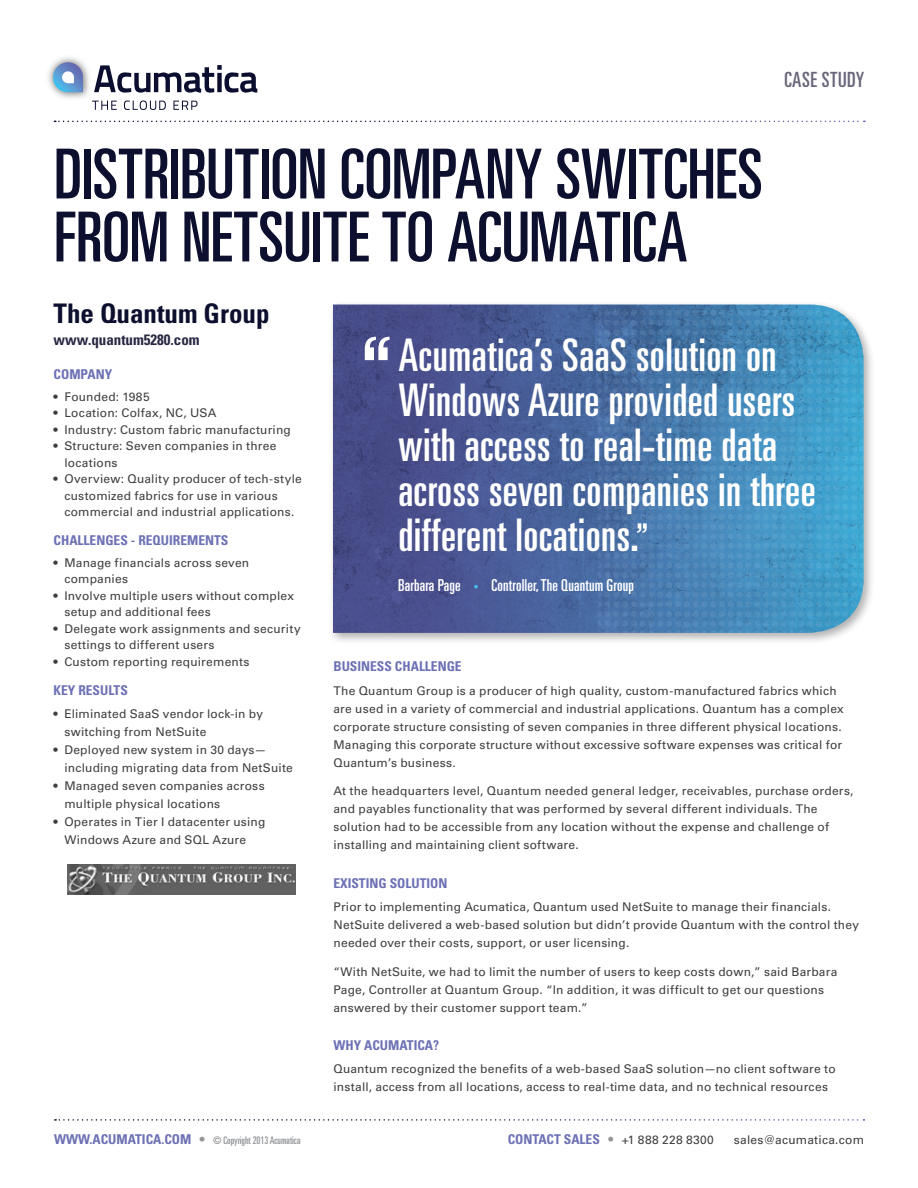
<style>
.page{position:relative;width:918px;height:1188px;background:#fff}
.page>*{position:absolute;margin:0;border:0;box-sizing:border-box;transform-origin:0 0}
.t1{font:ultra-condensed 69px/63px "Univers LT Std";color:#0d0f2f}
.t2{font:ultra-condensed 45px/45px "Univers LT Std";letter-spacing:.01em;color:#fff}
.Company_Name{font:700 condensed 27px "Univers LT Std";color:#0d0f2f}
.t3{font:ultra-condensed 21px "Univers LT Std";letter-spacing:.025em;color:#69657a}
.Quote_Name_Title{font:ultra-condensed 16.5px "Univers LT Std";letter-spacing:.01em;color:#fff}
.Company_URL{font:700 condensed 15px "Univers LT Std";color:#272843}
.Purple_Subhead{font:700 condensed 13.5px "Univers LT Std";color:#6d71b5}
.Body_Copy{font:12px/18px "Univers LT Std";letter-spacing:.015em;color:#3e3e3f}
.t4{font:ultra-condensed 10.5px "Univers LT Std";color:#939598}
.s1{font-family:"Myriad Pro";font-stretch:normal;color:#45c8f4}
.s2{font-weight:700;font-stretch:condensed;font-size:13.5px;color:#6d71b5}
.s3{font-size:13.5px}
.s4{font-weight:400;font-stretch:ultra-condensed;color:#939598}
.s5{font-weight:400;font-stretch:normal;font-size:12px;color:#3e3e3f}
</style>
<div class="page">
<img style="left:48px;top:57px;width:47px;height:44px">
<svg style="left:53px;top:62px;width:30px;height:30px"></svg>
<svg style="left:92px;top:101px;width:25px;height:9px"></svg>
<svg style="left:124px;top:101px;width:42px;height:9px"></svg>
<svg style="left:173px;top:101px;width:25px;height:9px"></svg>
<svg style="left:94px;top:65px;width:163px;height:28px"></svg>
<svg style="left:54px;top:121px;width:811px;height:1px"></svg>
<svg style="left:55px;top:1119px;width:809px;height:2px"></svg>
<div style="left:329px;top:300px;width:547px;height:345px;background:#231f20;opacity:.35"></div>
<img style="left:333px;top:305px;width:531px;height:328px">
<svg style="left:598px;top:310px;width:266px;height:323px;background:#4788b7"></svg>
<svg style="left:365px;top:337px;width:25px;height:23px"></svg>
<img style="left:68px;top:865px;width:227px;height:30px">
<h3 class="t3" style="left:785px;top:68px;width:81px">CASE STUDY</h3>
<p class="t1" style="left:54px;top:142px;width:710px">DISTRIBUTION COMPANY SWITCHES<br>FROM NETSUITE TO ACUMATICA</p>
<p class="Company_Name" style="left:54px;top:297px;width:217px">The Quantum Group</p>
<p class="Company_URL" style="left:54px;top:331px;width:148px">www.quantum5280.com</p>
<p class="Purple_Subhead" style="left:54px;top:366px;width:60px">COMPANY</p>
<p class="Body_Copy" style="left:54px;top:387px;width:98px">• Founded: 1985</p>
<p class="Body_Copy" style="left:54px;top:404px;width:164px">• Location: Colfax, NC, USA</p>
<p class="Body_Copy" style="left:54px;top:420px;width:239px">• Industry: Custom fabric manufacturing</p>
<p class="Body_Copy" style="left:64px;top:438px;width:214px;line-height:16.5px;text-indent:-11px">• Structure: Seven companies in three locations</p>
<p class="Body_Copy" style="left:64px;top:471px;width:239px;line-height:16.5px;text-indent:-11px">• Overview: Quality producer of tech-style customized fabrics for use in various commercial and industrial applications.</p>
<p class="Purple_Subhead" style="left:54px;top:532px;width:176px">CHALLENGES - REQUIREMENTS</p>
<p class="Body_Copy" style="left:64px;top:554px;width:186px;line-height:16.5px;text-indent:-11px">• Manage financials across seven companies</p>
<p class="Body_Copy" style="left:64px;top:587px;width:231px;line-height:16.5px;text-indent:-11px">• Involve multiple users without complex setup and additional fees</p>
<p class="Body_Copy" style="left:64px;top:620px;width:238px;line-height:16.5px;text-indent:-11px">• Delegate work assignments and security settings to different users</p>
<p class="Body_Copy" style="left:54px;top:653px;width:197px">• Custom reporting requirements</p>
<p class="Purple_Subhead" style="left:54px;top:682px;width:76px">KEY RESULTS</p>
<p class="Body_Copy" style="left:64px;top:705px;width:200px;text-indent:-11px">• Eliminated SaaS vendor lock-in by switching from NetSuite</p>
<p class="Body_Copy" style="left:64px;top:741px;width:230px;text-indent:-11px">• Deployed new system in 30 days— including migrating data from NetSuite</p>
<p class="Body_Copy" style="left:64px;top:777px;width:202px;text-indent:-11px">• Managed seven companies across multiple physical locations</p>
<p class="Body_Copy" style="left:64px;top:813px;width:203px;text-indent:-11px">• Operates in Tier I datacenter using<br>Windows Azure and SQL Azure</p>
<p class="t2" style="left:398px;top:332px;width:419px">Acumatica’s SaaS solution on<br>Windows Azure provided users with access to real-time data across seven companies in three different locations.</p>
<p class="Quote_Name_Title" style="left:398px;top:576px;width:237px">Barbara Page <span class="s1">•</span> Controller, The Quantum Group</p>
<p class="Purple_Subhead" style="left:333px;top:658px;width:130px">BUSINESS CHALLENGE</p>
<p class="Body_Copy" style="left:333px;top:681px;width:512px">The Quantum Group is a producer of high quality, custom-manufactured fabrics which are used in a variety of commercial and industrial applications. Quantum has a complex corporate structure consisting of seven companies in three different physical locations.<br>Managing this corporate structure without excessive software expenses was critical for Quantum’s business.</p>
<p class="Body_Copy" style="left:333px;top:782px;width:522px">At the headquarters level, Quantum needed general ledger, receivables, purchase orders, and payables functionality that was performed by several different individuals. The solution had to be accessible from any location without the expense and challenge of installing and maintaining client software.</p>
<p class="Purple_Subhead" style="left:333px;top:874px;width:116px">EXISTING SOLUTION</p>
<p class="Body_Copy" style="left:333px;top:898px;width:527px">Prior to implementing Acumatica, Quantum used NetSuite to manage their financials.<br>NetSuite delivered a web-based solution but didn’t provide Quantum with the control they needed over their costs, support, or user licensing.</p>
<p class="Body_Copy" style="left:333px;top:963px;width:505px">“With NetSuite, we had to limit the number of users to keep costs down,” said Barbara<br>Page, Controller at Quantum Group. “In addition, it was difficult to get our questions answered by their customer support team.”</p>
<p class="Purple_Subhead" style="left:333px;top:1037px;width:107px">WHY ACUMATICA?</p>
<p class="Body_Copy" style="left:333px;top:1060px;width:504px">Quantum recognized the benefits of a web-based SaaS solution—no client software to install, access from all locations, access to real-time data, and no technical resources</p>
<p class="t4" style="left:54px;top:1134px;width:248px"><span class="s2">WWW.ACUMATICA.COM</span> <span class="s3">•</span> © Copyright 2013 Acumatica</p>
<p class="Purple_Subhead" style="left:508px;top:1131px;width:208px">CONTACT SALES <span class="s4">•</span> <span class="s5">+1 888 228 8300</span></p>
<p class="Body_Copy" style="left:734px;top:1131px;width:132px">sales@acumatica.com</p>
</div>
